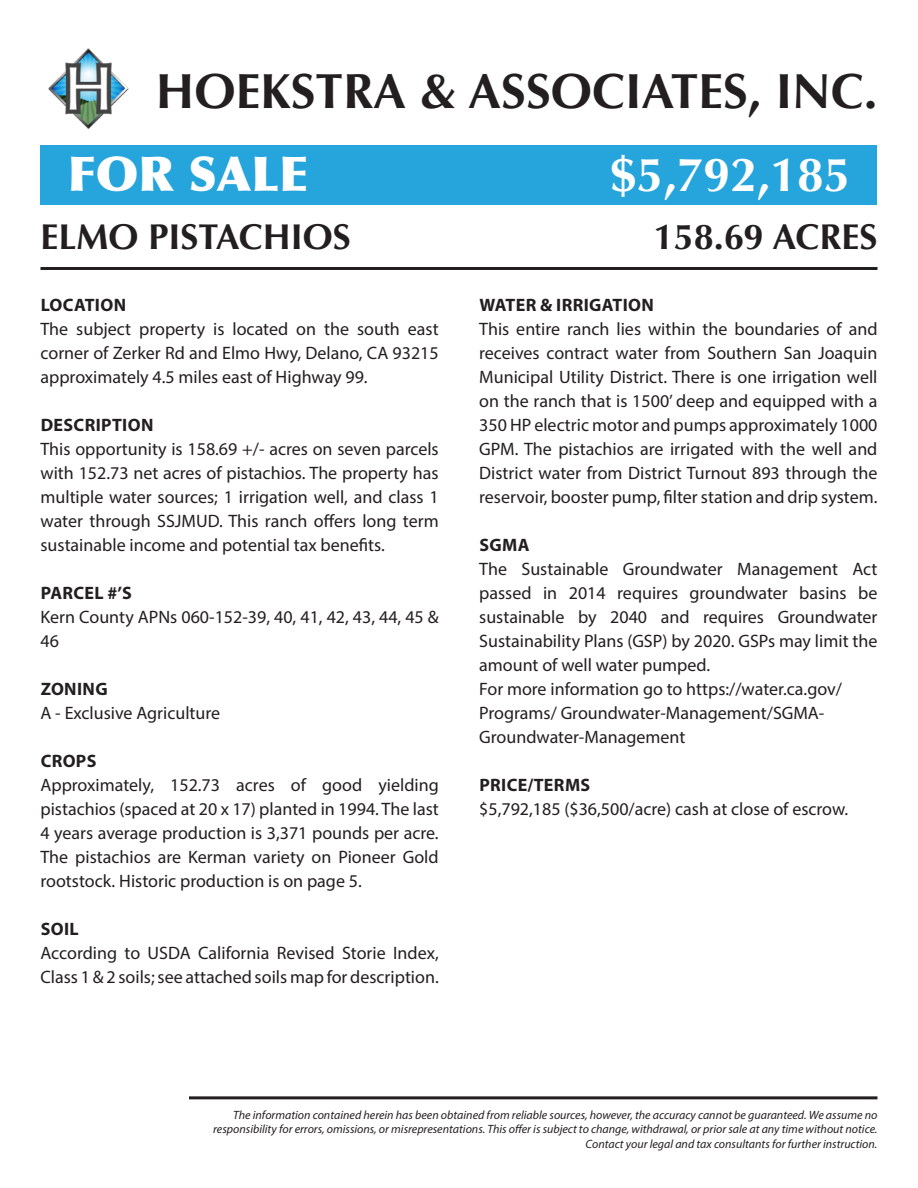
<style>
.page{position:relative;width:918px;height:1188px;background:#fff}
.page>*{position:absolute;margin:0;border:0;box-sizing:border-box;transform-origin:0 0}
.t1{font:700 49.5px "Optima";color:#231f20}
.t2{font:700 48px "Optima";color:#fff}
.t3{font:900 48px "Optima";color:#fff}
.t4{font:700 36px "Optima";color:#231f20}
.t5{font:18px/24px "Myriad Pro";color:#231f20;text-align:justify}
.t6{font:700 18px "Myriad Pro";letter-spacing:.02em;color:#231f20}
.t7{font:italic 12px/14.4px "Myriad Pro";color:#231f20;text-align:right}
</style>
<div class="page">
<img style="left:48px;top:48px;width:81px;height:81px">
<hr style="left:40px;top:267px;width:838px;height:3px;background:#231f20">
<hr style="left:189px;top:1096px;width:689px;height:3px;background:#231f20">
<div style="left:40px;top:145px;width:838px;height:60px;background:#26a4dc"></div>
<h1 class="t1" style="left:156px;top:62px;width:723px">HOEKSTRA &amp; ASSOCIATES, INC.</h1>
<p class="t3" style="left:68px;top:145px;width:242px">FOR SALE</p>
<p class="t2" style="left:610px;top:147px;width:242px">$5,792,185</p>
<p class="t4" style="left:40px;top:216px;width:312px">ELMO PISTACHIOS</p>
<p class="t4" style="left:654px;top:216px;width:225px">158.69 ACRES</p>
<p class="t6" style="left:41px;top:293px;width:87px">LOCATION</p>
<p class="t5" style="left:40px;top:316px;width:400px">The subject property is located on the south east corner of Zerker Rd and Elmo Hwy, Delano, CA 93215 approximately 4.5 miles east of Highway 99.</p>
<p class="t6" style="left:41px;top:413px;width:114px">DESCRIPTION</p>
<p class="t5" style="left:40px;top:436px;width:400px">This opportunity is 158.69 +/- acres on seven parcels with 152.73 net acres of pistachios. The property has multiple water sources; 1 irrigation well, and class 1 water through SSJMUD. This ranch offers long term sustainable income and potential tax benefits.</p>
<p class="t6" style="left:41px;top:581px;width:93px">PARCEL #’S</p>
<p class="t5" style="left:40px;top:604px;width:400px">Kern County APNs 060-152-39, 40, 41, 42, 43, 44, 45 &amp;<br>46</p>
<p class="t6" style="left:41px;top:677px;width:68px">ZONING</p>
<p class="t5" style="left:40px;top:700px;width:181px">A - Exclusive Agriculture</p>
<p class="t6" style="left:41px;top:749px;width:57px">CROPS</p>
<p class="t5" style="left:40px;top:772px;width:400px">Approximately, 152.73 acres of good yielding pistachios (spaced at 20 x 17) planted in 1994. The last 4 years average production is 3,371 pounds per acre.<br>The pistachios are Kerman variety on Pioneer Gold rootstock. Historic production is on page 5.</p>
<p class="t6" style="left:41px;top:917px;width:40px">SOIL</p>
<p class="t5" style="left:40px;top:940px;width:400px">According to USDA California Revised Storie Index,<br>Class 1 &amp; 2 soils; see attached soils map for description.</p>
<p class="t6" style="left:479px;top:293px;width:176px">WATER &amp; IRRIGATION</p>
<p class="t5" style="left:479px;top:316px;width:400px">This entire ranch lies within the boundaries of and receives contract water from Southern San Joaquin Municipal Utility District. There is one irrigation well on the ranch that is 1500’ deep and equipped with a 350 HP electric motor and pumps approximately 1000<br>GPM. The pistachios are irrigated with the well and District water from District Turnout 893 through the reservoir, booster pump, filter station and drip system.</p>
<p class="t6" style="left:479px;top:533px;width:52px">SGMA</p>
<p class="t5" style="left:479px;top:556px;width:400px">The Sustainable Groundwater Management Act passed in 2014 requires groundwater basins be sustainable by 2040 and requires Groundwater Sustainability Plans (GSP) by 2020. GSPs may limit the amount of well water pumped.</p>
<p class="t5" style="left:479px;top:676px;width:364px;text-align:left">For more information go to https://water.ca.gov/<br>Programs/ Groundwater-Management/SGMA-<br>Groundwater-Management</p>
<p class="t6" style="left:479px;top:773px;width:112px">PRICE/TERMS</p>
<p class="t5" style="left:479px;top:796px;width:371px">$5,792,185 ($36,500/acre) cash at close of escrow.</p>
<p class="t7" style="left:213px;top:1107px;width:666px">The information contained herein has been obtained from reliable sources, however, the accuracy cannot be guaranteed. We assume no responsibility for errors, omissions, or misrepresentations. This offer is subject to change, withdrawal, or prior sale at any time without notice.<br>Contact your legal and tax consultants for further instruction.</p>
</div>
